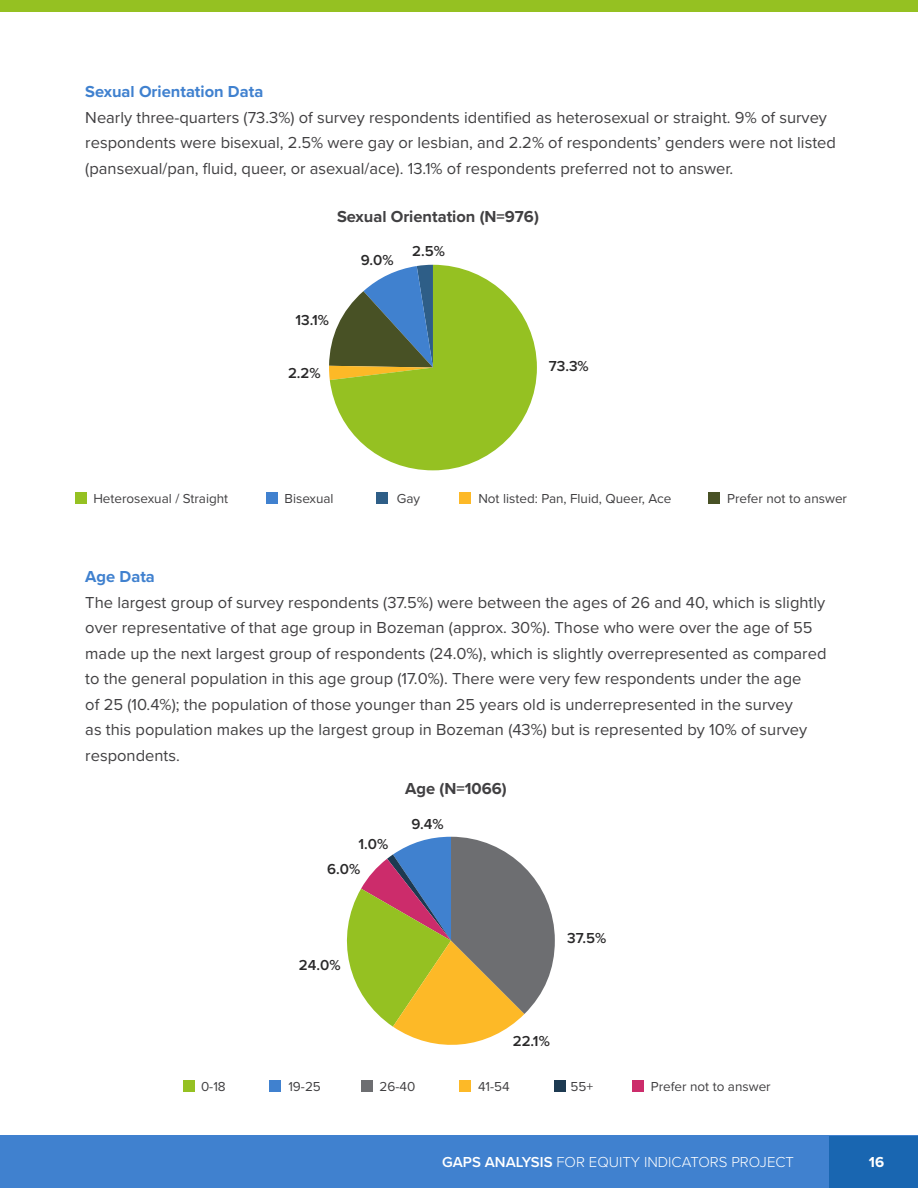
<style>
.page{position:relative;width:918px;height:1188px;background:#fff}
.page>*{position:absolute;margin:0;border:0;box-sizing:border-box;transform-origin:0 0}
.t1{font:16.5px/25.5px "Proxima Nova";color:#414042}
.t2{font:700 16.5px "Proxima Nova";color:#414042}
.t3{font:700 16.5px "Proxima Nova";color:#4081cf}
.t4{font:600 15px "Proxima Nova";color:#292829}
.t5{font:300 15px "Proxima Nova";color:#fff}
.t6{font:700 15px "Proxima Nova";color:#fff}
.t7{font:13.5px "Proxima Nova";color:#414042}
.s1{font-weight:600}
</style>
<div class="page">
<div style="left:0;top:1136px;width:918px;height:52px;background:#4081cf"></div>
<div style="left:829px;top:1136px;width:89px;height:52px;background:#1966b1"></div>
<div style="left:0;top:0;width:918px;height:12px;background:#95c122"></div>
<div style="left:75px;top:492px;width:11px;height:12px;background:#95c122"></div>
<div style="left:183px;top:1080px;width:11px;height:12px;background:#95c122"></div>
<div style="left:377px;top:492px;width:11px;height:12px;background:#2e5e87"></div>
<div style="left:361px;top:1080px;width:12px;height:12px;background:#6d6e71"></div>
<div style="left:708px;top:492px;width:11px;height:12px;background:#485125"></div>
<div style="left:554px;top:1080px;width:11px;height:12px;background:#1d3a51"></div>
<div style="left:633px;top:1080px;width:11px;height:12px;background:#cc2c6b"></div>
<div style="left:266px;top:492px;width:12px;height:12px;background:#4081cf"></div>
<div style="left:269px;top:1080px;width:12px;height:12px;background:#4081cf"></div>
<div style="left:459px;top:492px;width:11px;height:12px;background:#fdb927"></div>
<div style="left:459px;top:1080px;width:12px;height:12px;background:#fdb927"></div>
<svg style="left:329px;top:265px;width:208px;height:205px"></svg>
<svg style="left:346px;top:837px;width:209px;height:208px"></svg>
<p class="t3" style="left:85px;top:79px;width:179px">Sexual Orientation Data</p>
<p class="t1" style="left:85px;top:104px;width:752px">Nearly three-quarters (73.3%) of survey respondents identified as heterosexual or straight. 9% of survey respondents were bisexual, 2.5% were gay or lesbian, and 2.2% of respondents’ genders were not listed (pansexual/pan, fluid, queer, or asexual/ace). 13.1% of respondents preferred not to answer.</p>
<p class="t2" style="left:337px;top:204px;width:203px">Sexual Orientation (N=976)</p>
<p class="t4" style="left:295px;top:309px;width:35px">13.1%</p>
<p class="t4" style="left:288px;top:362px;width:34px">2.2%</p>
<p class="t4" style="left:361px;top:249px;width:34px">9.0%</p>
<p class="t4" style="left:412px;top:240px;width:34px">2.5%</p>
<p class="t4" style="left:549px;top:355px;width:42px">73.3%</p>
<p class="t7" style="left:93px;top:489px;width:136px">Heterosexual / Straight</p>
<p class="t7" style="left:285px;top:489px;width:51px">Bisexual</p>
<p class="t7" style="left:397px;top:489px;width:25px">Gay</p>
<p class="t7" style="left:478px;top:489px;width:195px">Not listed: Pan, Fluid, Queer, Ace</p>
<p class="t7" style="left:727px;top:489px;width:121px">Prefer not to answer</p>
<p class="t3" style="left:85px;top:564px;width:71px">Age Data</p>
<p class="t1" style="left:85px;top:589px;width:743px">The largest group of survey respondents (37.5%) were between the ages of 26 and 40, which is slightly over representative of that age group in Bozeman (approx. 30%). Those who were over the age of 55 made up the next largest group of respondents (24.0%), which is slightly overrepresented as compared to the general population in this age group (17.0%). There were very few respondents under the age<br>of 25 (10.4%); the population of those younger than 25 years old is underrepresented in the survey<br>as this population makes up the largest group in Bozeman (43%) but is represented by 10% of survey respondents.</p>
<p class="t2" style="left:405px;top:776px;width:103px">Age (N=1066)</p>
<p class="t4" style="left:359px;top:833px;width:31px">1.0%</p>
<p class="t4" style="left:327px;top:858px;width:35px">6.0%</p>
<p class="t4" style="left:412px;top:813px;width:34px">9.4%</p>
<p class="t4" style="left:299px;top:954px;width:43px">24.0%</p>
<p class="t4" style="left:567px;top:927px;width:41px">37.5%</p>
<p class="t4" style="left:513px;top:1030px;width:39px">22.1%</p>
<p class="t7" style="left:201px;top:1076px;width:26px">0-18</p>
<p class="t7" style="left:288px;top:1076px;width:34px">19-25</p>
<p class="t7" style="left:380px;top:1076px;width:37px">26-40</p>
<p class="t7" style="left:478px;top:1076px;width:33px">41-54</p>
<p class="t7" style="left:571px;top:1076px;width:24px">55+</p>
<p class="t7" style="left:651px;top:1076px;width:121px">Prefer not to answer</p>
<p class="t5" style="left:442px;top:1151px;width:353px"><span class="s1">GAPS ANALYSIS</span> FOR EQUITY INDICATORS PROJECT</p>
<p class="t6" style="left:869px;top:1151px;width:17px">16</p>
</div>
